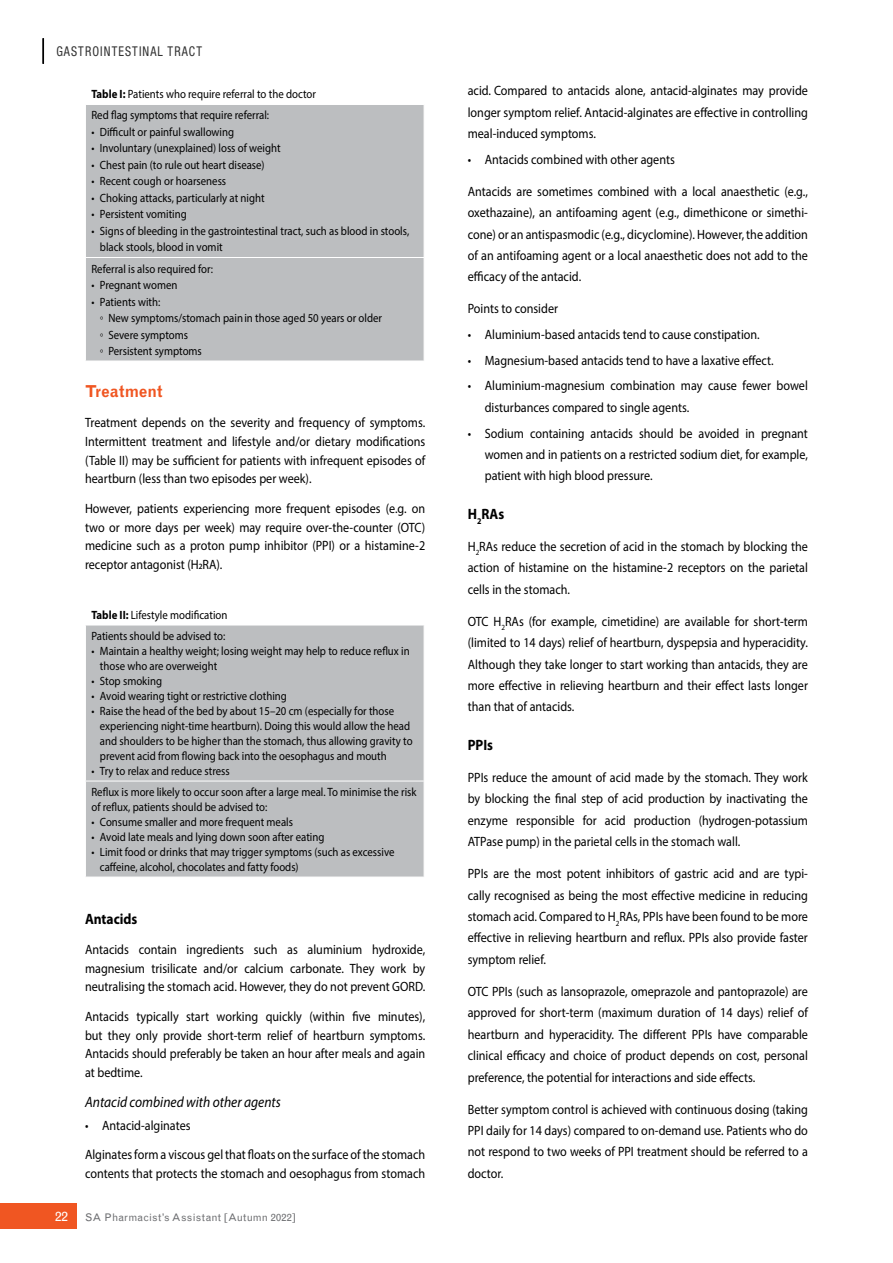
<style>
.page{position:relative;width:893px;height:1263px;background:#fff}
.page>*{position:absolute;margin:0;border:0;box-sizing:border-box;transform-origin:0 0}
.t1{font:700 16.5px "Grotesque";color:#f05622;scale:.9 1}
.t2{font:italic 15px "Myriad Pro";color:#000;scale:.9 1}
.t3{font:700 15px "Myriad Pro";color:#000;scale:.9 1}
.t4{font:13.5px/21.5px "Myriad Pro";color:#000;text-align:justify;scale:.9 1}
.t5{font:condensed 13.5px "Helvetica Neue LT Std";letter-spacing:.09em;color:#000;scale:.9 1}
.t6{font:13.5px "Grotesque";color:#fff}
.t7{font:12px/15px "Myriad Pro";color:#000;scale:.9 1}
.t8{font:10.5px "Grotesque";letter-spacing:.02em;color:#6d6e71}
.s1{font-weight:700}
.s2{font-family:"Arial"}
</style>
<div class="page">
<div style="left:0;top:1203px;width:77px;height:26px;background:#f05622"></div>
<svg style="left:43px;top:38px;width:1px;height:26px"></svg>
<div style="left:86px;top:626px;width:338px;height:251px;background:#bcbec0"></div>
<hr style="left:85px;top:781px;width:339px;height:1px;background:#fff">
<div style="left:86px;top:105px;width:338px;height:256px;background:#bcbec0"></div>
<hr style="left:85px;top:257px;width:339px;height:1px;background:#fff">
<p class="t5" style="left:56px;top:43px;width:163px">GASTROINTESTINAL TRACT</p>
<p class="t7" style="left:91px;top:84px;width:251px;line-height:21px"><span class="s1">Table I:</span> Patients who require referral to the doctor<br>Red flag symptoms that require referral:</p>
<p class="t7" style="left:91px;top:124px;width:160px">• Difficult or painful swallowing</p>
<p class="t7" style="left:91px;top:141px;width:212px">• Involuntary (unexplained) loss of weight</p>
<p class="t7" style="left:91px;top:157px;width:194px">• Chest pain (to rule out heart disease)</p>
<p class="t7" style="left:91px;top:174px;width:151px">• Recent cough or hoarseness</p>
<p class="t7" style="left:91px;top:190px;width:194px">• Choking attacks, particularly at night</p>
<p class="t7" style="left:91px;top:207px;width:108px">• Persistent vomiting</p>
<p class="t7" style="left:100px;top:223px;width:345px;line-height:16.5px;text-indent:-8px">• Signs of bleeding in the gastrointestinal tract, such as blood in stools, black stools, blood in vomit</p>
<p class="t7" style="left:91px;top:261px;width:137px">Referral is also required for:</p>
<p class="t7" style="left:91px;top:277px;width:97px">• Pregnant women</p>
<p class="t7" style="left:100px;top:293px;width:315px;line-height:16.5px;text-indent:-8px">• Patients with:<br><span class="s2">◦</span> New symptoms/stomach painin those aged 50 years or older <span class="s2">◦</span> Severe symptoms<br><span class="s2">◦</span> Persistent symptoms</p>
<p class="t1" style="left:85px;top:382px;width:88px">Treatment</p>
<p class="t4" style="left:85px;top:413px;width:380px;line-height:18.8px">Treatment depends on the severity and frequency of symptoms.<br>Intermittent treatment and lifestyle and/or dietary modifications (Table II) may be sufficient for patients with infrequent episodes of heartburn (less than two episodes per week).</p>
<p class="t4" style="left:85px;top:499px;width:379px;line-height:18.8px">However, patients experiencing more frequent episodes (e.g. on two or more days per week) may require over-the-counter (OTC) medicine such as a proton pump inhibitor (PPI) or a histamine-2 receptor antagonist (H2RA).</p>
<p class="t7" style="left:91px;top:604px;width:153px;line-height:21px"><span class="s1">Table II:</span> Lifestyle modification<br>Patients should be advised to:</p>
<p class="t7" style="left:100px;top:643px;width:346px;text-indent:-8px">• Maintain a healthy weight; losing weight may help to reduce reflux in those who are overweight</p>
<p class="t7" style="left:91px;top:673px;width:80px">• Stop smoking</p>
<p class="t7" style="left:91px;top:688px;width:219px">• Avoid wearing tight or restrictive clothing</p>
<p class="t7" style="left:100px;top:703px;width:349px;text-indent:-8px">• Raise the head of the bed by about 15–20 cm (especially for those experiencing night-time heartburn). Doing this would allow the head and shoulders to be higher than the stomach, thus allowing gravity to prevent acid from flowing back into the oesophagus and mouth</p>
<p class="t7" style="left:91px;top:760px;width:363px;line-height:21px">• Try to relax and reduce stress<br>Reflux is more likely to occur soon after a large meal. To minimise the risk</p>
<p class="t7" style="left:91px;top:799px;width:197px">of reflux, patients should be advised to:</p>
<p class="t7" style="left:91px;top:814px;width:226px">• Consume smaller and more frequent meals</p>
<p class="t7" style="left:91px;top:829px;width:260px">• Avoid late meals and lying down soon after eating</p>
<p class="t7" style="left:100px;top:844px;width:329px;text-indent:-8px">• Limit food or drinks that may trigger symptoms (such as excessive caffeine, alcohol, chocolates and fatty foods)</p>
<p class="t3" style="left:85px;top:909px;width:60px">Antacids</p>
<p class="t4" style="left:85px;top:939px;width:379px;line-height:18.8px">Antacids contain ingredients such as aluminium hydroxide, magnesium trisilicate and/or calcium carbonate. They work by neutralising the stomach acid. However, they do not prevent GORD.</p>
<p class="t4" style="left:85px;top:1007px;width:380px;line-height:18.8px">Antacids typically start working quickly (within five minutes), but they only provide short-term relief of heartburn symptoms.<br>Antacids should preferably be taken an hour after meals and again at bedtime.</p>
<p class="t2" style="left:85px;top:1092px;width:219px">Antacid combined with other agents</p>
<p class="t4" style="left:85px;top:1110px;width:379px;line-height:29.4px">• Antacid-alginates<br>Alginates form a viscous gel that floats on the surface of the stomach</p>
<p class="t4" style="left:85px;top:1162px;width:379px">contents that protects the stomach and oesophagus from stomach</p>
<p class="t6" style="left:55px;top:1208px;width:14px">22</p>
<p class="t8" style="left:85px;top:1211px;width:212px">SA Pharmacist’s Assistant [Autumn 2022]</p>
<p class="t4" style="left:468px;top:80px;width:379px">acid. Compared to antacids alone, antacid-alginates may provide longer symptom relief. Antacid-alginates are effective in controlling meal-induced symptoms.</p>
<p class="t4" style="left:468px;top:148px;width:232px">• Antacids combined with other agents</p>
<p class="t4" style="left:468px;top:180px;width:380px">Antacids are sometimes combined with a local anaesthetic (e.g., oxethazaine), an antifoaming agent (e.g., dimethicone or simethi&shy;cone) or an antispasmodic (e.g., dicyclomine). However, the addition of an antifoaming agent or a local anaesthetic does not add to the efficacy of the antacid.</p>
<p class="t4" style="left:468px;top:298px;width:102px">Points to consider</p>
<p class="t4" style="left:468px;top:324px;width:326px">• Aluminium-based antacids tend to cause constipation.</p>
<p class="t4" style="left:468px;top:349px;width:341px">• Magnesium-based antacids tend to have a laxative effect.</p>
<p class="t4" style="left:485px;top:375px;width:361px;text-indent:-17px">• Aluminium-magnesium combination may cause fewer bowel disturbances compared to single agents.</p>
<p class="t4" style="left:485px;top:422px;width:361px;text-indent:-17px">• Sodium containing antacids should be avoided in pregnant women and in patients on a restricted sodium diet, for example, patient with high blood pressure.</p>
<p class="t3" style="left:468px;top:504px;width:42px">H<sub>2</sub>RAs</p>
<p class="t4" style="left:468px;top:535px;width:379px">H<sub>2</sub>RAs reduce the secretion of acid in the stomach by blocking the action of histamine on the histamine-2 receptors on the parietal cells in the stomach.</p>
<p class="t4" style="left:468px;top:610px;width:379px">OTC H<sub>2</sub>RAs (for example, cimetidine) are available for short-term (limited to 14 days) relief of heartburn, dyspepsia and hyperacidity.<br>Although they take longer to start working than antacids, they are more effective in relieving heartburn and their effect lasts longer than that of antacids.</p>
<p class="t3" style="left:468px;top:735px;width:30px">PPIs</p>
<p class="t4" style="left:468px;top:766px;width:379px">PPIs reduce the amount of acid made by the stomach. They work by blocking the final step of acid production by inactivating the enzyme responsible for acid production (hydrogen-potassium ATPase pump) in the parietal cells in the stomach wall.</p>
<p class="t4" style="left:468px;top:863px;width:379px">PPIs are the most potent inhibitors of gastric acid and are typi&shy;cally recognised as being the most effective medicine in reducing stomach acid. Compared to H<sub>2</sub>RAs, PPIs have been found to be more effective in relieving heartburn and reflux. PPIs also provide faster symptom relief.</p>
<p class="t4" style="left:468px;top:980px;width:379px">OTC PPIs (such as lansoprazole, omeprazole and pantoprazole) are approved for short-term (maximum duration of 14 days) relief of heartburn and hyperacidity. The different PPIs have comparable clinical efficacy and choice of product depends on cost, personal preference, the potential for interactions and side effects.</p>
<p class="t4" style="left:468px;top:1098px;width:379px">Better symptom control is achieved with continuous dosing (taking PPI daily for 14 days) compared to on-demand use. Patients who do not respond to two weeks of PPI treatment should be referred to a doctor.</p>
</div>
